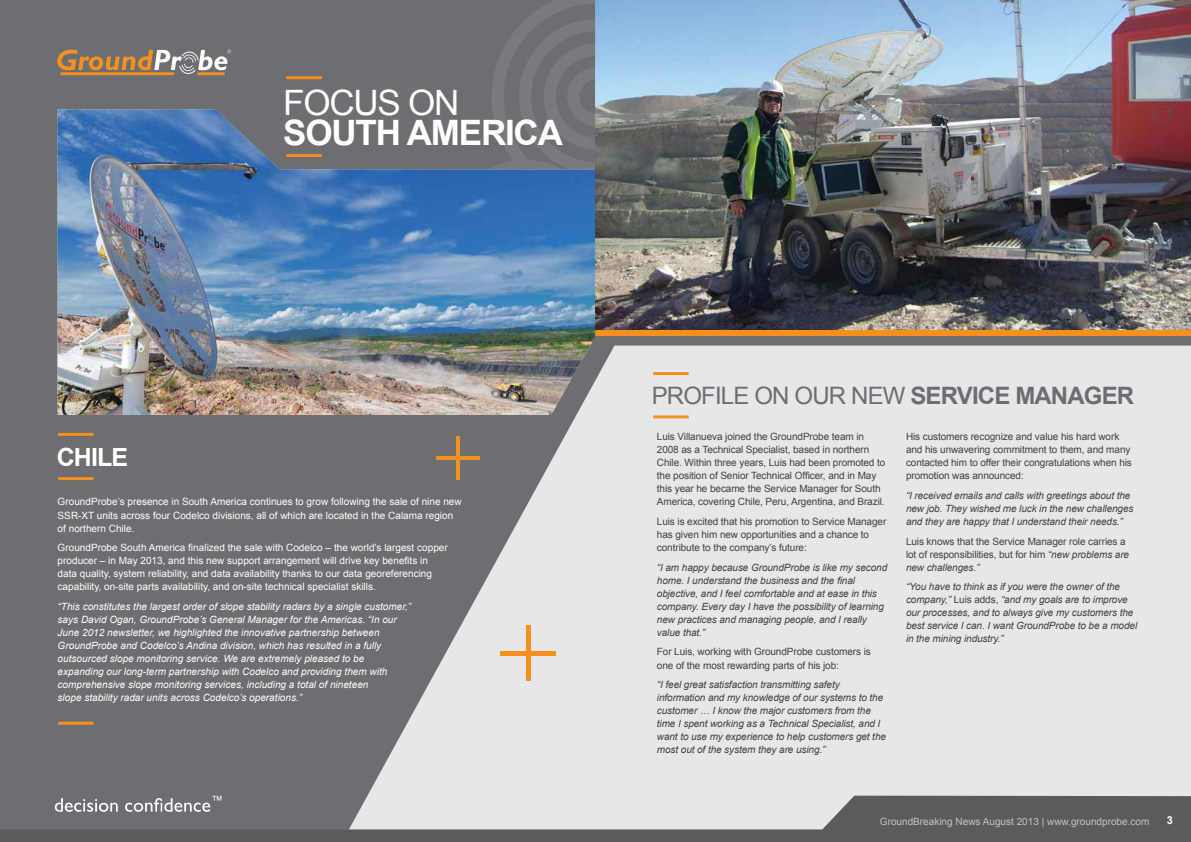
<style>
.page{position:relative;width:1191px;height:842px;background:#6d6e71}
.page>*{position:absolute;margin:0;border:0;box-sizing:border-box;transform-origin:0 0}
.t1{font:700 35px "Arial";letter-spacing:-.035em;color:#fff}
.t2{font:35px "Arial";letter-spacing:-.035em;color:#fff}
.t3{font:700 25px "Arial";letter-spacing:-.035em;color:#fff}
.t4{font:24px "Arial";letter-spacing:-.035em;color:#6d6e71}
.t5{font:700 11px "Arial";color:#fff}
.t6{font:italic 10px/13px "Arial";letter-spacing:-.01em;color:#414042}
.t7{font:10px/13px "Arial";letter-spacing:-.01em;color:#414042}
.t8{font:italic 10px/13px "Arial";color:#fff}
.t9{font:10px/13px "Arial";color:#fff}
.t10{font:10px "Arial";color:#c0c2c4}
.s1{font-weight:700}
.s2{font-style:italic}
.s3{font-style:normal}
</style>
<div class="page">
<svg style="left:367px;top:346px;width:824px;height:450px;background:#d8d9da"></svg>
<hr style="left:437px;top:456px;width:43px;height:4px;background:#f78f1e">
<hr style="left:456px;top:436px;width:4px;height:44px;background:#f78f1e">
<div style="left:500px;top:651px;width:56px;height:5px;background:#f78f1e"></div>
<hr style="left:526px;top:626px;width:4px;height:55px;background:#f78f1e">
<svg style="left:57px;top:50px;width:174px;height:25px"></svg>
<hr style="left:58px;top:477px;width:36px;height:3px;background:#f78f1e">
<hr style="left:58px;top:433px;width:36px;height:3px;background:#f78f1e">
<hr style="left:286px;top:76px;width:36px;height:3px;background:#f78f1e">
<hr style="left:653px;top:415px;width:35px;height:3px;background:#f78f1e">
<hr style="left:653px;top:372px;width:35px;height:3px;background:#f78f1e">
<hr style="left:58px;top:722px;width:36px;height:3px;background:#f78f1e">
<svg style="left:527px;top:0;width:68px;height:19px"></svg>
<svg style="left:492px;top:19px;width:103px;height:90px"></svg>
<svg style="left:0;top:796px;width:1191px;height:46px;fill:#595b5d"></svg>
<div style="left:595px;top:330px;width:596px;height:6px;background:#f78f1e"></div>
<svg style="left:55px;top:798px;width:63px;height:14px"></svg>
<svg style="left:125px;top:796px;width:96px;height:16px"></svg>
<img style="left:58px;top:109px;width:537px;height:306px">
<img style="left:595px;top:0;width:596px;height:330px">
<h1 class="t2" style="left:283px;top:80px;width:178px">FOCUS ON</h1>
<h1 class="t1" style="left:283px;top:109px;width:281px">SOUTH AMERICA</h1>
<h2 class="t3" style="left:57px;top:441px;width:73px">CHILE</h2>
<p class="t9" style="left:58px;top:496px;width:405px">GroundProbe’s presence in South America continues to grow following the sale of nine new<br>SSR-XT units across four Codelco divisions, all of which are located in the Calama region of northern Chile.</p>
<p class="t9" style="left:58px;top:541px;width:392px">GroundProbe South America finalized the sale with Codelco – the world’s largest copper producer – in May 2013, and this new support arrangement will drive key benefits in data quality, system reliability, and data availability thanks to our data georeferencing capability, on-site parts availability, and on-site technical specialist skills.</p>
<p class="t8" style="left:58px;top:600px;width:355px">“This constitutes the largest order of slope stability radars by a single customer,” says David Ogan, GroundProbe’s General Manager for the Americas. “In our June 2012 newsletter, we highlighted the innovative partnership between GroundProbe and Codelco’s Andina division, which has resulted in a fully outsourced slope monitoring service. We are extremely pleased to be expanding our long-term partnership with Codelco and providing them with comprehensive slope monitoring services, including a total of nineteen<br>slope stability radar units across Codelco’s operations.”</p>
<h3 class="t4" style="left:652px;top:380px;width:484px">PROFILE ON OUR NEW <span class="s1">SERVICE MANAGER</span></h3>
<p class="t7" style="left:657px;top:430px;width:230px">Luis Villanueva joined the GroundProbe team in 2008 as a Technical Specialist, based in northern Chile. Within three years, Luis had been promoted to the position of Senior Technical Officer, and in May this year he became the Service Manager for South America, covering Chile, Peru, Argentina, and Brazil.</p>
<p class="t7" style="left:657px;top:515px;width:231px">Luis is excited that his promotion to Service Manager has given him new opportunities and a chance to contribute to the company’s future:</p>
<p class="t6" style="left:657px;top:561px;width:232px">“I am happy because GroundProbe is like my second home. I understand the business and the final objective, and I feel comfortable and at ease in this company. Every day I have the possibility of learning new practices and managing people, and I really value that.”</p>
<p class="t7" style="left:657px;top:645px;width:215px">For Luis, working with GroundProbe customers is one of the most rewarding parts of his job:</p>
<p class="t6" style="left:657px;top:678px;width:230px">“I feel great satisfaction transmitting safety information and my knowledge of our systems to the customer … I know the major customers from the time I spent working as a Technical Specialist, and I want to use my experience to help customers get the most out of the system they are using.”</p>
<p class="t7" style="left:906px;top:430px;width:227px">His customers recognize and value his hard work and his unwavering commitment to them, and many contacted him to offer their congratulations when his promotion was announced:</p>
<p class="t6" style="left:906px;top:489px;width:229px">“I received emails and calls with greetings about the new job. They wished me luck in the new challenges and they are happy that I understand their needs.”</p>
<p class="t7" style="left:906px;top:535px;width:225px">Luis knows that the Service Manager role carries a lot of responsibilities, but for him <span class="s2">“new problems are new challenges.”</span></p>
<p class="t6" style="left:906px;top:580px;width:233px">“You have to think as if you were the owner of the company,” <span class="s3">Luis adds,</span> “and my goals are to improve our processes, and to always give my customers the best service I can. I want GroundProbe to be a model in the mining industry.”</p>
<p class="t10" style="left:880px;top:815px;width:271px">GroundBreaking News August 2013 | www.groundprobe.com</p>
<p class="t5" style="left:1166px;top:813px;width:8px">3</p>
</div>
